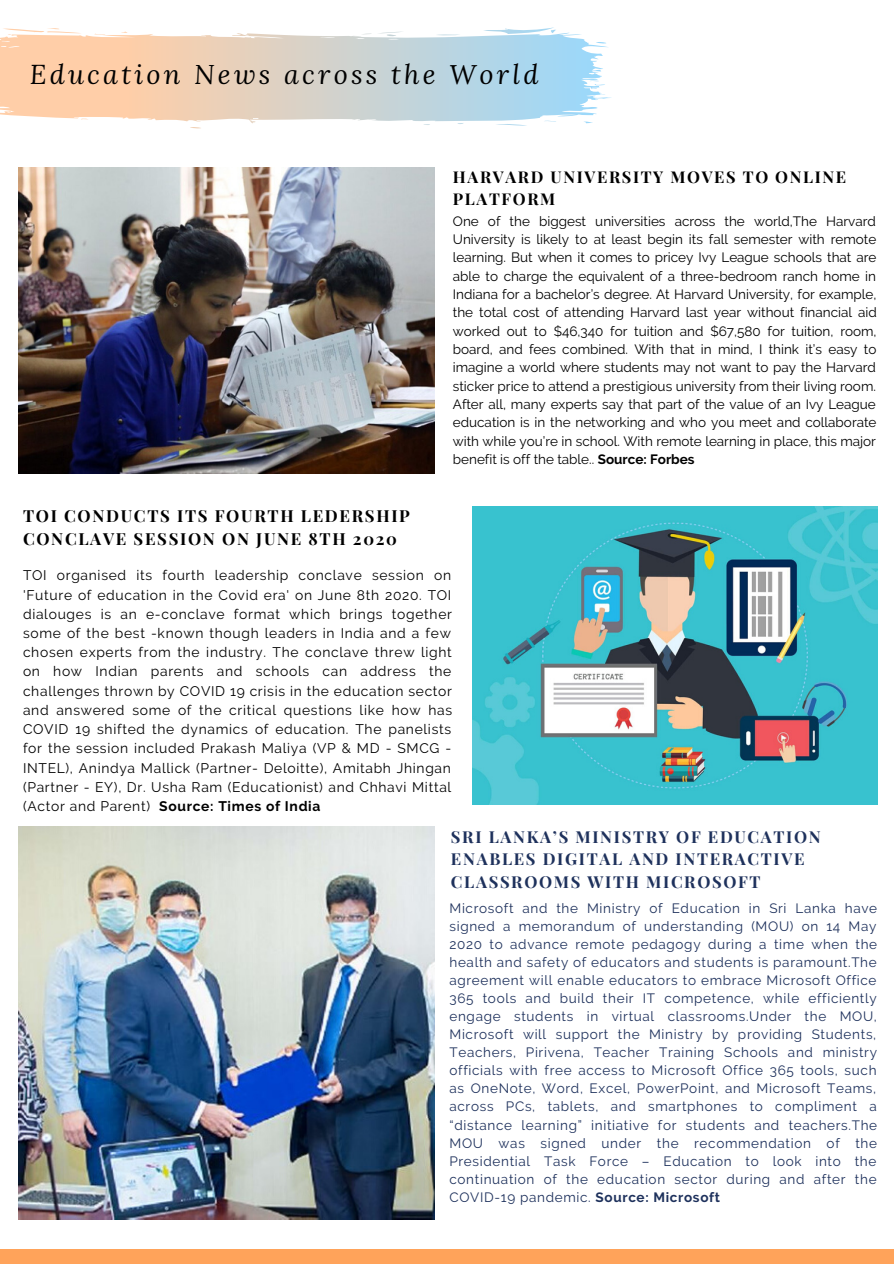
<style>
.page{position:relative;width:894px;height:1264px;background:#fff}
.page>*{position:absolute;margin:0;border:0;box-sizing:border-box;transform-origin:0 0}
.t1{font:italic 27px "Lora";letter-spacing:.12em;color:#000}
.t2{font:700 16.65px/22.5px "Playfair Display";letter-spacing:.1em;color:#000}
.t3{font:700 16.5px/22.5px "Playfair Display";letter-spacing:.1em;color:#1e315c}
.t4{font:700 16.35px/22.4px "Playfair Display";letter-spacing:.1em;color:#000}
.t5{font:13.8px/19.2px "Raleway";letter-spacing:.05em;color:#000;text-align:justify}
.t6{font:13.5px/18px "Raleway";letter-spacing:.05em;color:#1e315c;text-align:justify}
.t7{font:13.5px/18.3px "Raleway";color:#000;text-align:justify}
.s1{font-weight:700}
</style>
<div class="page">
<img style="left:18px;top:826px;width:416px;height:393px">
<img style="left:18px;top:167px;width:416px;height:306px">
<img style="left:472px;top:506px;width:405px;height:298px">
<div style="left:0;top:1249px;width:893px;height:14px;background:#ffa35a"></div>
<svg style="left:0;top:27px;width:611px;height:101px"></svg>
<h1 class="t1" style="left:30px;top:56px;width:510px">Education News across the World</h1>
<p class="t4" style="left:452px;top:165px;width:395px">HARVARD UNIVERSITY MOVES TO ONLINE<br>PLATFORM</p>
<p class="t7" style="left:452px;top:212px;width:425px">One of the biggest universities across the world,The Harvard University is likely to at least begin its fall semester with remote learning. But when it comes to pricey Ivy League schools that are able to charge the equivalent of a three-bedroom ranch home in Indiana for a bachelor’s degree. At Harvard University, for example, the total cost of attending Harvard last year without financial aid worked out to $46,340 for tuition and $67,580 for tuition, room, board, and fees combined. With that in mind, I think it’s easy to imagine a world where students may not want to pay the Harvard sticker price to attend a prestigious university from their living room.<br>After all, many experts say that part of the value of an Ivy League education is in the networking and who you meet and collaborate with while you’re in school. With remote learning in place, this major benefit is off the table.. <span class="s1">Source: Forbes</span></p>
<p class="t2" style="left:23px;top:504px;width:388px">TOI CONDUCTS ITS FOURTH LEDERSHIP<br>CONCLAVE SESSION ON JUNE 8TH 2020</p>
<p class="t5" style="left:23px;top:566px;width:430px">TOI organised its fourth leadership conclave session on 'Future of education in the Covid era' on June 8th 2020. TOI dialouges is an e-conclave format which brings together some of the best -known though leaders in India and a few chosen experts from the industry. The conclave threw light on how Indian parents and schools can address the challenges thrown by COVID 19 crisis in the education sector and answered some of the critical questions like how has COVID 19 shifted the dynamics of education. The panelists for the session included Prakash Maliya (VP &amp; MD - SMCG - INTEL), Anindya Mallick (Partner- Deloitte), Amitabh Jhingan (Partner - EY), Dr. Usha Ram (Educationist) and Chhavi Mittal (Actor and Parent) <span class="s1">Source: Times of India</span></p>
<p class="t3" style="left:451px;top:824px;width:371px">SRI LANKA’S MINISTRY OF EDUCATION<br>ENABLES DIGITAL AND INTERACTIVE<br>CLASSROOMS WITH MICROSOFT</p>
<p class="t6" style="left:449px;top:899px;width:429px">Microsoft and the Ministry of Education in Sri Lanka have signed a memorandum of understanding (MOU) on 14 May 2020 to advance remote pedagogy during a time when the health and safety of educators and students is paramount.The agreement will enable educators to embrace Microsoft Office 365 tools and build their IT competence, while efficiently engage students in virtual classrooms.Under the MOU, Microsoft will support the Ministry by providing Students, Teachers, Pirivena, Teacher Training Schools and ministry officials with free access to Microsoft Office 365 tools, such as OneNote, Word, Excel, PowerPoint, and Microsoft Teams, across PCs, tablets, and smartphones to compliment a “distance learning” initiative for students and teachers.The MOU was signed under the recommendation of the Presidential Task Force – Education to look into the continuation of the education sector during and after the COVID-19 pandemic. <span class="s1">Source: Microsoft</span></p>
</div>
